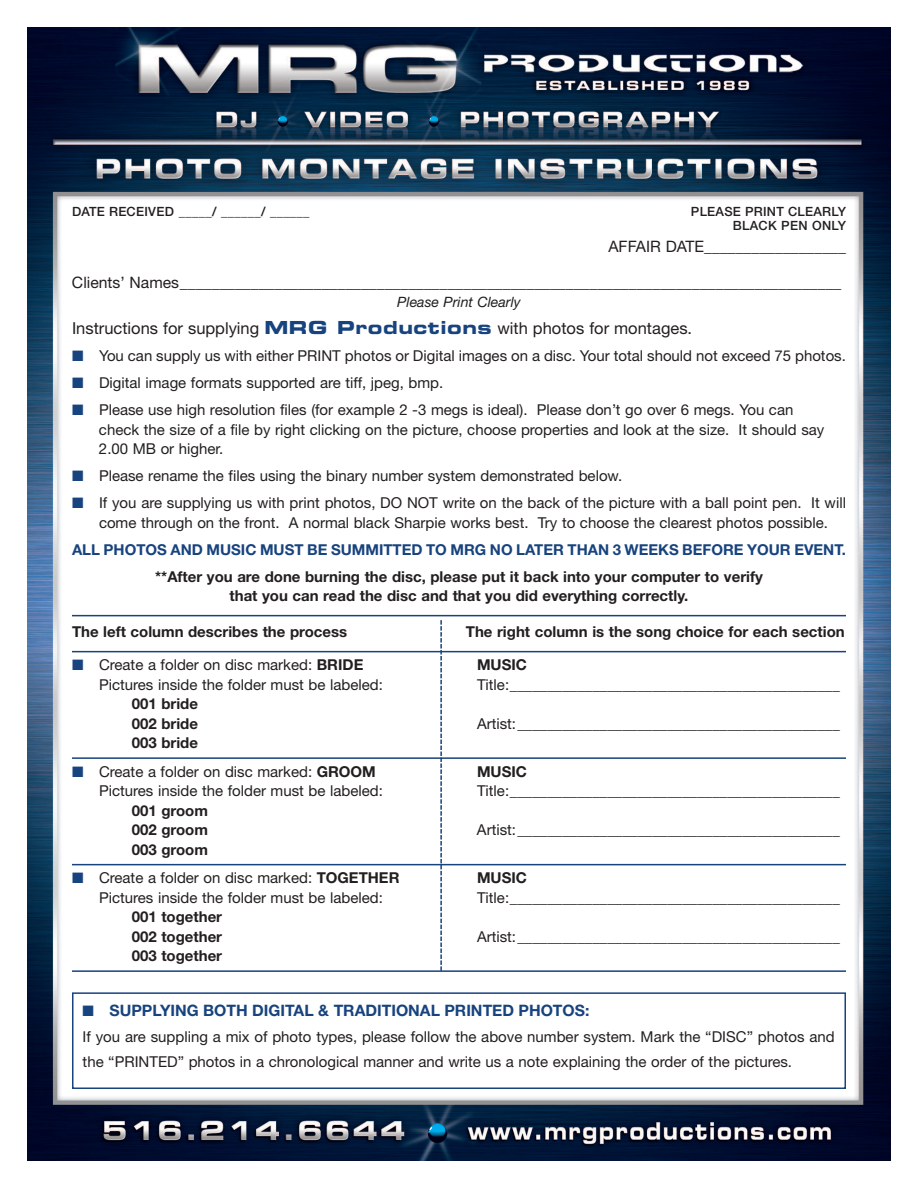
<style>
.page{position:relative;width:918px;height:1188px;background:#fff}
.page>*{position:absolute;margin:0;border:0;box-sizing:border-box;transform-origin:0 0}
.t1{font:16.5px "Helvetica Neue";color:#231f20}
.t2{font:15.75px "Helvetica Neue";color:#231f20}
.t3{font:700 15.75px "Helvetica Neue";color:#17437e}
.t4{font:15px/19.5px "Helvetica Neue";color:#231f20}
.t5{font:700 15px/19.5px "Helvetica Neue";color:#231f20}
.t6{font:700 15px "Helvetica Neue";color:#17437e}
.t7{font:italic 14.25px "Helvetica Neue";color:#231f20}
.t8{font:500 12.75px/13.5px "Helvetica Neue";letter-spacing:.02em;color:#231f20;text-align:right}
.s1{font-family:"Eurostile Bold Extended Two";font-size:18px;color:#17437e}
.s2{color:#17437e}
.s3{font-weight:700}
</style>
<div class="page">
<img style="left:27px;top:27px;width:864px;height:1134px">
<hr style="left:72px;top:615px;width:774px;height:1px;background:#17437e">
<hr style="left:72px;top:651px;width:774px;height:1px;background:#17437e">
<hr style="left:72px;top:757px;width:774px;height:2px;background:#17437e">
<hr style="left:72px;top:864px;width:774px;height:1px;background:#17437e">
<hr style="left:72px;top:970px;width:774px;height:2px;background:#17437e">
<div style="left:74px;top:994px;width:770px;height:94px;background:#fff"></div>
<div style="left:72px;top:992px;width:774px;height:97px;border:2px solid #17437e"></div>
<svg style="left:440px;top:620px;width:2px;height:351px"></svg>
<p class="t8" style="left:72px;top:206px;width:239px">DATE RECEIVED _____/ ______/ ______</p>
<p class="t8" style="left:691px;top:206px;width:157px">PLEASE PRINT CLEARLY<br>BLACK PEN ONLY</p>
<p class="t2" style="left:608px;top:241px;width:239px">AFFAIR DATE__________________</p>
<p class="t2" style="left:72px;top:277px;width:771px">Clients’ Names____________________________________________________________________________________</p>
<p class="t7" style="left:397px;top:297px;width:125px">Please Print Clearly</p>
<p class="t1" style="left:72px;top:323px;width:622px">Instructions for supplying <span class="s1">MRG Productions</span> with photos for montages.</p>
<p class="t4" style="left:72px;top:348px;width:775px"><span class="s2">■</span> You can supply us with either PRINT photos or Digital images on a disc. Your total should not exceed 75 photos.</p>
<p class="t4" style="left:72px;top:375px;width:373px"><span class="s2">■</span> Digital image formats supported are tiff, jpeg, bmp.</p>
<p class="t4" style="left:99px;top:402px;width:727px;text-indent:-27px"><span class="s2">■</span> Please use high resolution files (for example 2 -3 megs is ideal). Please don’t go over 6 megs. You can check the size of a file by right clicking on the picture, choose properties and look at the size. It should say<br>2.00 MB or higher.</p>
<p class="t4" style="left:72px;top:468px;width:552px"><span class="s2">■</span> Please rename the files using the binary number system demonstrated below.</p>
<p class="t4" style="left:99px;top:495px;width:748px;text-indent:-27px"><span class="s2">■</span> If you are supplying us with print photos, DO NOT write on the back of the picture with a ball point pen. It will come through on the front. A normal black Sharpie works best. Try to choose the clearest photos possible.</p>
<p class="t6" style="left:72px;top:544px;width:776px">ALL PHOTOS AND MUSIC MUST BE SUMMITTED TO MRG NO LATER THAN 3 WEEKS BEFORE YOUR EVENT.</p>
<p class="t5" style="left:155px;top:568px;width:609px;text-align:center">**After you are done burning the disc, please put it back into your computer to verify that you can read the disc and that you did everything correctly.</p>
<p class="t5" style="left:72px;top:624px;width:277px">The left column describes the process</p>
<p class="t5" style="left:466px;top:624px;width:380px">The right column is the song choice for each section</p>
<p class="t4" style="left:72px;top:657px;width:293px"><span class="s2">■</span> Create a folder on disc marked: <span class="s3">BRIDE</span></p>
<p class="t5" style="left:477px;top:657px;width:51px">MUSIC</p>
<p class="t4" style="left:99px;top:676px;width:285px">Pictures inside the folder must be labeled:</p>
<p class="t4" style="left:477px;top:676px;width:364px">Title:____________________________________________</p>
<p class="t5" style="left:132px;top:696px;width:68px">001 bride<br>002 bride</p>
<p class="t4" style="left:477px;top:715px;width:364px">Artist:___________________________________________</p>
<p class="t5" style="left:132px;top:735px;width:68px">003 bride</p>
<p class="t4" style="left:72px;top:763px;width:305px"><span class="s2">■</span> Create a folder on disc marked: <span class="s3">GROOM</span></p>
<p class="t5" style="left:477px;top:763px;width:51px">MUSIC</p>
<p class="t4" style="left:99px;top:783px;width:285px">Pictures inside the folder must be labeled:</p>
<p class="t4" style="left:477px;top:783px;width:364px">Title:____________________________________________</p>
<p class="t5" style="left:132px;top:802px;width:78px">001 groom<br>002 groom</p>
<p class="t4" style="left:477px;top:822px;width:364px">Artist:___________________________________________</p>
<p class="t5" style="left:132px;top:841px;width:78px">003 groom</p>
<p class="t4" style="left:72px;top:870px;width:329px"><span class="s2">■</span> Create a folder on disc marked: <span class="s3">TOGETHER</span></p>
<p class="t5" style="left:477px;top:870px;width:51px">MUSIC</p>
<p class="t4" style="left:99px;top:889px;width:285px">Pictures inside the folder must be labeled:</p>
<p class="t4" style="left:477px;top:889px;width:364px">Title:____________________________________________</p>
<p class="t5" style="left:132px;top:909px;width:92px">001 together<br>002 together</p>
<p class="t4" style="left:477px;top:928px;width:364px">Artist:___________________________________________</p>
<p class="t5" style="left:132px;top:948px;width:92px">003 together</p>
<p class="t3" style="left:83px;top:1005px;width:508px">■ SUPPLYING BOTH DIGITAL &amp; TRADITIONAL PRINTED PHOTOS:</p>
<p class="t4" style="left:83px;top:1025px;width:754px;line-height:25.5px">If you are suppling a mix of photo types, please follow the above number system. Mark the “DISC” photos and the “PRINTED” photos in a chronological manner and write us a note explaining the order of the pictures.</p>
</div>
